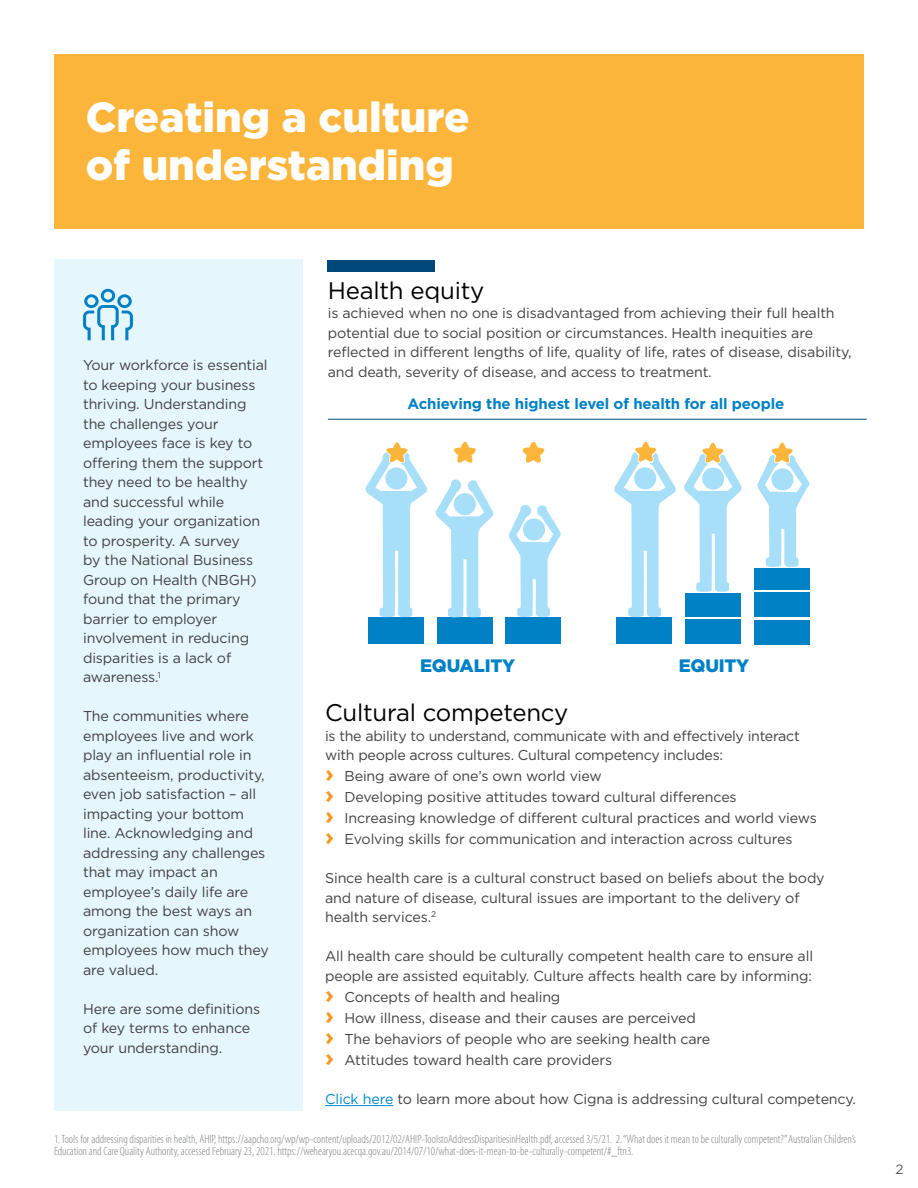
<style>
.page{position:relative;width:918px;height:1188px;background:#fff}
.page>*{position:absolute;margin:0;border:0;box-sizing:border-box;transform-origin:0 0}
.t1{font:900 42px/48px "Gotham";color:#fff}
.t2{font:24px "Gotham";letter-spacing:-.01em;color:#000}
.t3{font:900 18px "Gotham";letter-spacing:-.01em;color:#0081c6}
.t4{font:700 15px "Gotham";letter-spacing:-.01em;color:#0081c6}
.t5{font:14.25px/19.5px "Gotham";letter-spacing:-.01em;color:#414042}
.t6{font:13.5px "Gotham";color:#58595b}
.t7{font:300 condensed 12px/12px "Myriad Pro";color:#808285}
.s1{font-weight:700;font-size:24px;color:#f8971d}
.s2{color:#0089cb}
</style>
<div class="page">
<div style="left:54px;top:260px;width:248px;height:851px;background:#e6f6fd"></div>
<div style="left:328px;top:260px;width:107px;height:11px;background:#00487a"></div>
<div style="left:54px;top:54px;width:810px;height:175px;background:#fcb53b"></div>
<svg style="left:83px;top:289px;width:50px;height:51px"></svg>
<hr style="left:325px;top:1105px;width:68px;height:1px;background:#0089cb">
<div style="left:368px;top:618px;width:56px;height:26px;background:#0081c6"></div>
<div style="left:437px;top:618px;width:55px;height:26px;background:#0081c6"></div>
<div style="left:506px;top:618px;width:55px;height:26px;background:#0081c6"></div>
<div style="left:617px;top:617px;width:55px;height:27px;background:#0081c6"></div>
<div style="left:686px;top:594px;width:55px;height:23px;background:#0081c6"></div>
<div style="left:686px;top:620px;width:55px;height:24px;background:#0081c6"></div>
<div style="left:755px;top:592px;width:55px;height:25px;background:#0081c6"></div>
<div style="left:755px;top:620px;width:55px;height:24px;background:#0081c6"></div>
<div style="left:755px;top:568px;width:55px;height:22px;background:#0081c6"></div>
<svg style="left:365px;top:442px;width:62px;height:175px"></svg>
<svg style="left:435px;top:479px;width:59px;height:139px"></svg>
<div style="left:454px;top:493px;width:22px;height:22px;background:#a7dff9;border-radius:50%"></div>
<svg style="left:454px;top:442px;width:22px;height:21px"></svg>
<svg style="left:509px;top:505px;width:52px;height:112px"></svg>
<div style="left:523px;top:518px;width:22px;height:23px;background:#a7dff9;border-radius:50%"></div>
<svg style="left:522px;top:442px;width:23px;height:21px"></svg>
<svg style="left:614px;top:442px;width:62px;height:175px"></svg>
<svg style="left:684px;top:442px;width:58px;height:150px"></svg>
<svg style="left:757px;top:442px;width:53px;height:125px"></svg>
<hr style="left:328px;top:419px;width:539px;height:1px;background:#00487a">
<h1 class="t1" style="left:86px;top:93px;width:385px">Creating a culture of understanding</h1>
<p class="t5" style="left:83px;top:355px;width:186px">Your workforce is essential to keeping your business thriving. Understanding the challenges your employees face is key to offering them the support they need to be healthy and successful while leading your organization to prosperity. A survey<br>by the National Business<br>Group on Health (NBGH) found that the primary barrier to employer involvement in reducing disparities is a lack of awareness.<sup>1</sup></p>
<p class="t5" style="left:83px;top:706px;width:187px">The communities where employees live and work play an influential role in absenteeism, productivity, even job satisfaction – all impacting your bottom line. Acknowledging and addressing any challenges that may impact an employee’s daily life are among the best ways an organization can show employees how much they are valued.</p>
<p class="t5" style="left:83px;top:999px;width:179px">Here are some definitions of key terms to enhance your understanding.</p>
<h2 class="t2" style="left:328px;top:275px;width:158px">Health equity</h2>
<p class="t5" style="left:328px;top:303px;width:525px">is achieved when no one is disadvantaged from achieving their full health potential due to social position or circumstances. Health inequities are reflected in different lengths of life, quality of life, rates of disease, disability, and death, severity of disease, and access to treatment.</p>
<p class="t4" style="left:408px;top:394px;width:378px">Achieving the highest level of health for all people</p>
<p class="t3" style="left:420px;top:653px;width:96px">EQUALITY</p>
<p class="t3" style="left:679px;top:653px;width:72px">EQUITY</p>
<h2 class="t2" style="left:325px;top:697px;width:245px">Cultural competency</h2>
<p class="t5" style="left:325px;top:726px;width:476px">is the ability to understand, communicate with and effectively interact with people across cultures. Cultural competency includes:</p>
<p class="t5" style="left:325px;top:765px;width:493px;line-height:21px"><span class="s1">›</span> Being aware of one’s own world view<br><span class="s1">›</span> Developing positive attitudes toward cultural differences<br><span class="s1">›</span> Increasing knowledge of different cultural practices and world views <span class="s1">›</span> Evolving skills for communication and interaction across cultures</p>
<p class="t5" style="left:325px;top:868px;width:501px">Since health care is a cultural construct based on beliefs about the body and nature of disease, cultural issues are important to the delivery of health services.<sup>2</sup></p>
<p class="t5" style="left:325px;top:946px;width:490px">All health care should be culturally competent health care to ensure all people are assisted equitably. Culture affects health care by informing:</p>
<p class="t5" style="left:325px;top:986px;width:387px;line-height:21px"><span class="s1">›</span> Concepts of health and healing<br><span class="s1">›</span> How illness, disease and their causes are perceived<br><span class="s1">›</span> The behaviors of people who are seeking health care <span class="s1">›</span> Attitudes toward health care providers</p>
<p class="t5" style="left:325px;top:1089px;width:532px"><span class="s2">Click here</span> to learn more about how Cigna is addressing cultural competency.</p>
<p class="t7" style="left:54px;top:1133px;width:804px">1. Tools for addressing disparities in health, AHIP, https://aapcho.org/wp/wp-content/uploads/2012/02/AHIP-ToolstoAddressDisparitiesinHealth.pdf, accessed 3/5/21. 2. “What does it mean to be culturally competent?” Australian Children’s<br>Education and Care Quality Authority, accessed February 23, 2021. https://wehearyou.acecqa.gov.au/2014/07/10/what-does-it-mean-to-be-culturally-competent/#_ftn3.</p>
<p class="t6" style="left:896px;top:1160px;width:10px">2</p>
</div>
